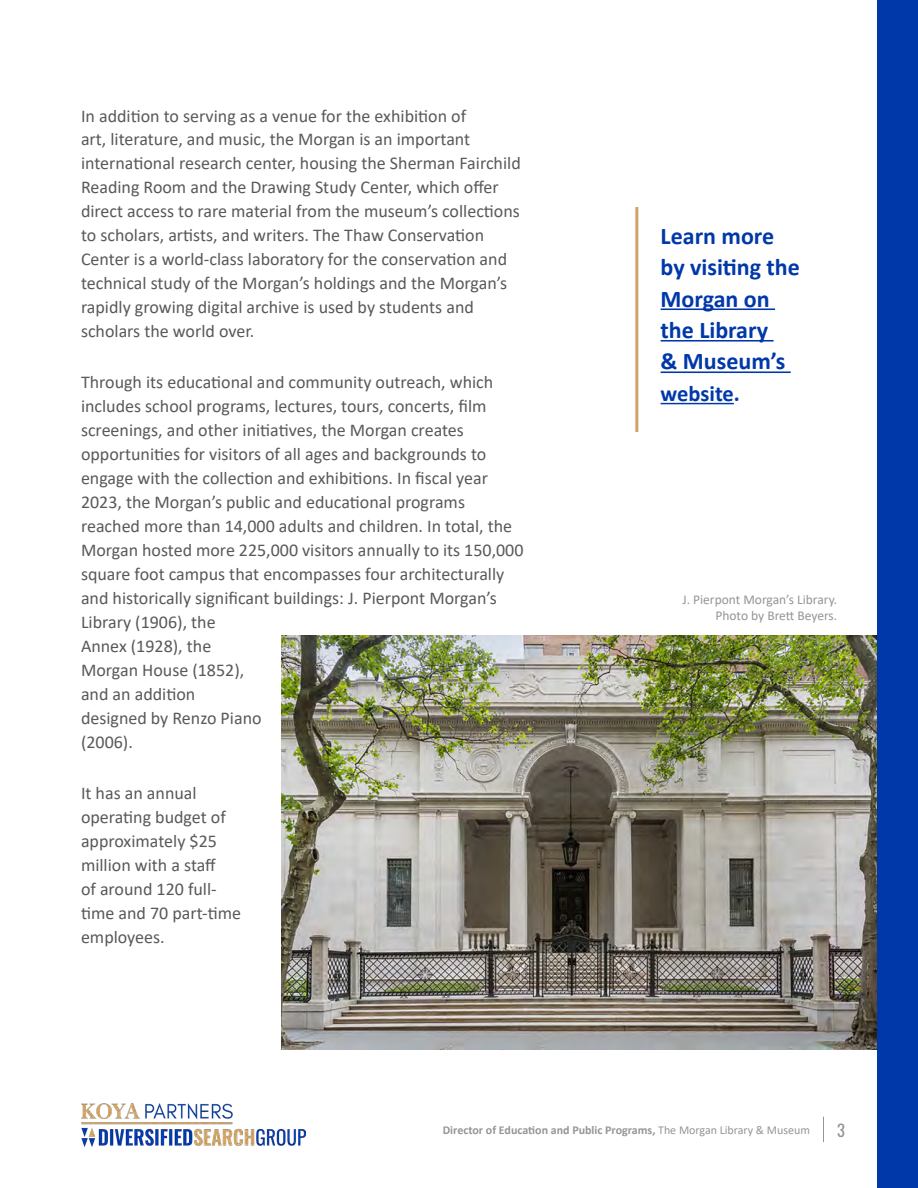
<style>
.page{position:relative;width:918px;height:1188px;background:#fff}
.page>*{position:absolute;margin:0;border:0;box-sizing:border-box;transform-origin:0 0}
.t1{font:700 24px/31.5px "Calibri";color:#0038a9}
.t2{font:700 22.5px "Calibri";color:#0038a9}
.t3{font:18px/24px "Calibri";color:#58595b}
.t4{font:16.5px "Oswald";color:#939598}
.t5{font:13.5px/16.2px "Calibri";color:#939598;text-align:right}
.t6{font:700 12px "Calibri";color:#939598}
.s1{font-weight:400}
</style>
<div class="page">
<hr style="left:635px;top:207px;width:3px;height:225px;background:#cfa464">
<hr style="left:661px;top:308px;width:114px;height:2px;background:#0038a9">
<hr style="left:661px;top:340px;width:113px;height:2px;background:#0038a9">
<hr style="left:661px;top:371px;width:130px;height:2px;background:#0038a9">
<hr style="left:661px;top:403px;width:73px;height:1px;background:#0038a9">
<img style="left:282px;top:635px;width:596px;height:415px">
<div style="left:878px;top:0;width:40px;height:1188px;background:#0038a9"></div>
<svg style="left:823px;top:1117px;width:1px;height:25px"></svg>
<img style="left:81px;top:1104px;width:225px;height:42px">
<p class="t3" style="left:81px;top:103px;width:441px">In addition to serving as a venue for the exhibition of<br>art, literature, and music, the Morgan is an important international research center, housing the Sherman Fairchild Reading Room and the Drawing Study Center, which offer direct access to rare material from the museum’s collections to scholars, artists, and writers. The Thaw Conservation Center is a world-class laboratory for the conservation and technical study of the Morgan’s holdings and the Morgan’s rapidly growing digital archive is used by students and scholars the world over.</p>
<p class="t3" style="left:81px;top:370px;width:444px">Through its educational and community outreach, which includes school programs, lectures, tours, concerts, film screenings, and other initiatives, the Morgan creates opportunities for visitors of all ages and backgrounds to engage with the collection and exhibitions. In fiscal year 2023, the Morgan’s public and educational programs reached more than 14,000 adults and children. In total, the Morgan hosted more 225,000 visitors annually to its 150,000 square foot campus that encompasses four architecturally and historically significant buildings: J. Pierpont Morgan’s Library (1906), the<br>Annex (1928), the<br>Morgan House (1852),<br>and an addition<br>designed by Renzo Piano<br>(2006).</p>
<p class="t3" style="left:81px;top:781px;width:162px">It has an annual operating budget of approximately $25 million with a staff<br>of around 120 full&shy;time and 70 part-time employees.</p>
<h1 class="t1" style="left:661px;top:220px;width:141px">Learn more by visiting the<br>Morgan on the Library<br>&amp; Museum’s</h1>
<p class="t2" style="left:661px;top:378px;width:81px">website.</p>
<p class="t5" style="left:683px;top:591px;width:156px">J. Pierpont Morgan’s Library.<br>Photo by Brett Beyers.</p>
<p class="t6" style="left:443px;top:1121px;width:369px">Director of Education and Public Programs, <span class="s1">The Morgan Library &amp; Museum</span></p>
<p class="t4" style="left:837px;top:1115px;width:9px">3</p>
</div>
